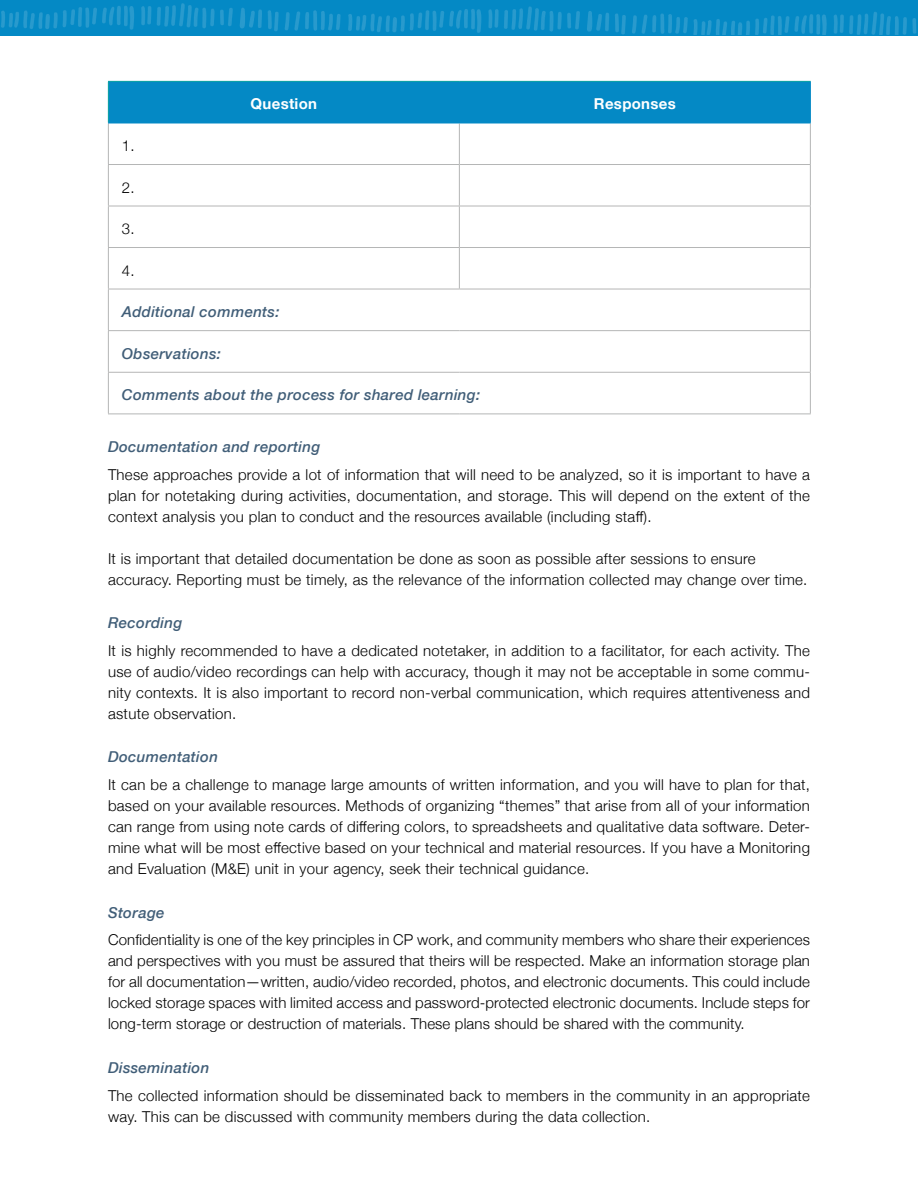
<style>
.page{position:relative;width:918px;height:1188px;background:#fff}
.page>*{position:absolute;margin:0;border:0;box-sizing:border-box;transform-origin:0 0}
.t1{font:300 15px/21px "Helvetica Neue";letter-spacing:.02em;color:#000;text-align:justify}
.t2{font:italic 500 15px "Helvetica Neue";letter-spacing:.02em;color:#415e78}
.t3{font:700 15px "Helvetica Neue";letter-spacing:.02em;color:#fff}
.s1{color:#fff}
</style>
<div class="page">
<div style="left:0;top:0;width:918px;height:36px;background:#0489c5"></div>
<img style="left:1px;top:3px;width:916px;height:32px">
<div style="left:109px;top:82px;width:701px;height:41px;background:#0489c5"></div>
<hr style="left:459px;top:82px;width:1px;height:41px;background:#0489c5">
<hr style="left:459px;top:123px;width:1px;height:41px;background:#b5b6b6">
<hr style="left:108px;top:164px;width:351px;height:1px;background:#b5b6b6">
<hr style="left:459px;top:164px;width:352px;height:1px;background:#b5b6b6">
<hr style="left:459px;top:165px;width:1px;height:41px;background:#b5b6b6">
<hr style="left:108px;top:206px;width:351px;height:1px;background:#b5b6b6">
<hr style="left:459px;top:206px;width:352px;height:1px;background:#b5b6b6">
<hr style="left:459px;top:206px;width:1px;height:41px;background:#b5b6b6">
<hr style="left:108px;top:247px;width:351px;height:1px;background:#b5b6b6">
<hr style="left:459px;top:247px;width:352px;height:1px;background:#b5b6b6">
<hr style="left:459px;top:248px;width:1px;height:41px;background:#b5b6b6">
<hr style="left:108px;top:123px;width:1px;height:41px;background:#b5b6b6">
<hr style="left:810px;top:123px;width:1px;height:41px;background:#b5b6b6">
<hr style="left:108px;top:165px;width:1px;height:41px;background:#b5b6b6">
<hr style="left:810px;top:165px;width:1px;height:41px;background:#b5b6b6">
<hr style="left:108px;top:206px;width:1px;height:41px;background:#b5b6b6">
<hr style="left:810px;top:206px;width:1px;height:41px;background:#b5b6b6">
<hr style="left:108px;top:248px;width:1px;height:41px;background:#b5b6b6">
<hr style="left:810px;top:248px;width:1px;height:41px;background:#b5b6b6">
<hr style="left:108px;top:81px;width:351px;height:1px;background:#039fa1">
<hr style="left:108px;top:82px;width:1px;height:41px;background:#039fa1">
<hr style="left:459px;top:81px;width:352px;height:1px;background:#039fa1">
<hr style="left:810px;top:82px;width:1px;height:41px;background:#0489c5">
<hr style="left:108px;top:123px;width:351px;height:1px;background:#0489c5">
<hr style="left:459px;top:123px;width:352px;height:1px;background:#0489c5">
<hr style="left:108px;top:289px;width:351px;height:1px;background:#b5b6b6">
<hr style="left:108px;top:289px;width:1px;height:41px;background:#b5b6b6">
<hr style="left:459px;top:289px;width:352px;height:1px;background:#b5b6b6">
<hr style="left:810px;top:289px;width:1px;height:41px;background:#b5b6b6">
<hr style="left:108px;top:330px;width:351px;height:1px;background:#b5b6b6">
<hr style="left:108px;top:331px;width:1px;height:41px;background:#b5b6b6">
<hr style="left:459px;top:330px;width:352px;height:1px;background:#b5b6b6">
<hr style="left:810px;top:331px;width:1px;height:41px;background:#b5b6b6">
<hr style="left:108px;top:372px;width:351px;height:1px;background:#b5b6b6">
<hr style="left:108px;top:373px;width:1px;height:41px;background:#b5b6b6">
<hr style="left:459px;top:372px;width:352px;height:1px;background:#b5b6b6">
<hr style="left:810px;top:373px;width:1px;height:41px;background:#b5b6b6">
<hr style="left:108px;top:414px;width:351px;height:1px;background:#b5b6b6">
<hr style="left:459px;top:414px;width:352px;height:1px;background:#b5b6b6">
<p class="t3" style="left:251px;top:92px;width:68px">Question</p>
<p class="t3" style="left:594px;top:92px;width:83px">Responses</p>
<p class="t1" style="left:122px;top:134px;width:37px">1. <span class="s1">1</span></p>
<p class="t1" style="left:122px;top:176px;width:37px">2. <span class="s1">4</span></p>
<p class="t1" style="left:122px;top:217px;width:41px">3. <span class="s1">3.</span></p>
<p class="t1" style="left:122px;top:259px;width:41px">4. <span class="s1">4.</span></p>
<p class="t2" style="left:122px;top:299px;width:159px">Additional comments:</p>
<p class="t2" style="left:122px;top:341px;width:101px">Observations:</p>
<p class="t2" style="left:122px;top:382px;width:360px">Comments about the process for shared learning:</p>
<p class="t2" style="left:108px;top:434px;width:214px">Documentation and reporting</p>
<p class="t1" style="left:108px;top:463px;width:704px">These approaches provide a lot of information that will need to be analyzed, so it is important to have a plan for notetaking during activities, documentation, and storage. This will depend on the extent of the context analysis you plan to conduct and the resources available (including staff).</p>
<p class="t1" style="left:108px;top:547px;width:701px">It is important that detailed documentation be done as soon as possible after sessions to ensure accuracy. Reporting must be timely, as the relevance of the information collected may change over time.</p>
<p class="t2" style="left:108px;top:610px;width:76px">Recording</p>
<p class="t1" style="left:108px;top:639px;width:704px">It is highly recommended to have a dedicated notetaker, in addition to a facilitator, for each activity. The use of audio/video recordings can help with accuracy, though it may not be acceptable in some commu&shy;nity contexts. It is also important to record non-verbal communication, which requires attentiveness and astute observation.</p>
<p class="t2" style="left:108px;top:744px;width:112px">Documentation</p>
<p class="t1" style="left:108px;top:773px;width:704px">It can be a challenge to manage large amounts of written information, and you will have to plan for that, based on your available resources. Methods of organizing “themes” that arise from all of your information can range from using note cards of differing colors, to spreadsheets and qualitative data software. Deter&shy;mine what will be most effective based on your technical and material resources. If you have a Monitoring and Evaluation (M&amp;E) unit in your agency, seek their technical guidance.</p>
<p class="t2" style="left:108px;top:899px;width:58px">Storage</p>
<p class="t1" style="left:108px;top:928px;width:704px">Confidentiality is one of the key principles in CP work, and community members who share their experiences and perspectives with you must be assured that theirs will be respected. Make an information storage plan for all documentation—written, audio/video recorded, photos, and electronic documents. This could include locked storage spaces with limited access and password-protected electronic documents. Include steps for long-term storage or destruction of materials. These plans should be shared with the community.</p>
<p class="t2" style="left:108px;top:1055px;width:103px">Dissemination</p>
<p class="t1" style="left:108px;top:1084px;width:704px">The collected information should be disseminated back to members in the community in an appropriate way. This can be discussed with community members during the data collection.</p>
</div>
